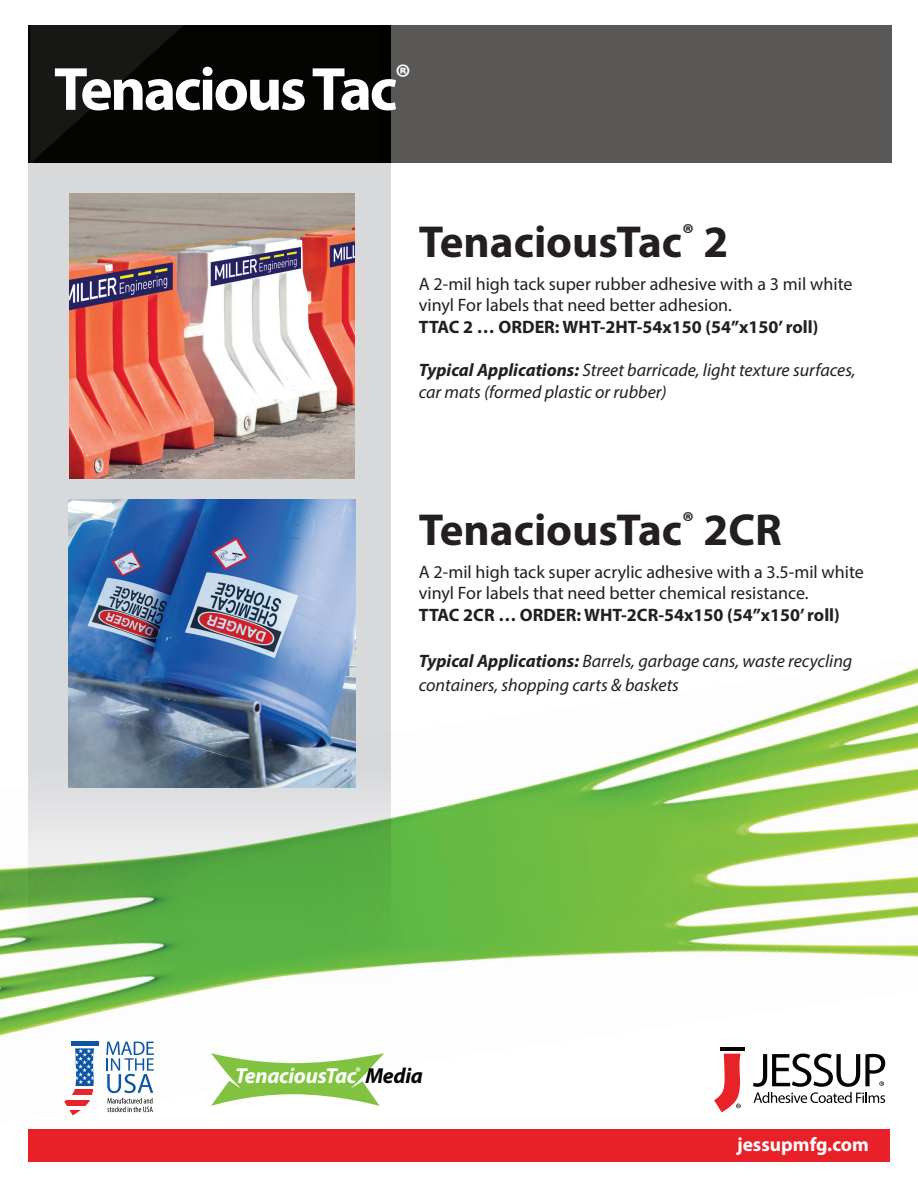
<style>
.page{position:relative;width:918px;height:1188px;background:#fff}
.page>*{position:absolute;margin:0;border:0;box-sizing:border-box;transform-origin:0 0}
.t1{font:700 61.5px "Myriad Pro";letter-spacing:-.04em;color:#fff}
.t2{font:700 45px "Myriad Pro";color:#231f20}
.t3{font:italic 700 21.75px "Myriad Pro";letter-spacing:-.015em;color:#fff}
.t4{font:700 19.5px "Myriad Pro";color:#fff}
.t5{font:18px/21.6px "Myriad Pro";color:#231f20}
.t6{font:italic 18px/21.6px "Myriad Pro";color:#231f20}
.t7{font:700 18px "Myriad Pro";color:#231f20}
.s1{font-weight:700}
.s2{color:#040503}
</style>
<div class="page">
<div style="left:29px;top:162px;width:362px;height:827px;background:#d8d9db"></div>
<img style="left:0;top:657px;width:918px;height:459px">
<div style="left:29px;top:25px;width:362px;height:138px;background:#040503"></div>
<svg style="left:30px;top:25px;width:154px;height:138px"></svg>
<div style="left:381px;top:25px;width:511px;height:137px;background:#5a5757"></div>
<img style="left:69px;top:193px;width:286px;height:286px">
<img style="left:68px;top:500px;width:287px;height:287px">
<svg style="left:211px;top:1053px;width:173px;height:53px"></svg>
<div style="left:71px;top:1048px;width:23px;height:37px;background:#fdfdfd"></div>
<svg style="left:75px;top:1049px;width:19px;height:35px"></svg>
<svg style="left:64px;top:1090px;width:30px;height:5px"></svg>
<svg style="left:64px;top:1100px;width:30px;height:5px"></svg>
<svg style="left:64px;top:1110px;width:30px;height:5px"></svg>
<hr style="left:71px;top:1042px;width:28px;height:4px;background:#0e55a4">
<svg style="left:106px;top:1042px;width:48px;height:70px"></svg>
<hr style="left:720px;top:1048px;width:24px;height:3px;background:#040503">
<svg style="left:714px;top:1054px;width:27px;height:58px"></svg>
<svg style="left:753px;top:1054px;width:132px;height:49px"></svg>
<div style="left:28px;top:1129px;width:862px;height:33px;background:#ea2029"></div>
<h1 class="t1" style="left:54px;top:49px;width:359px">Tenacious Tac<sup>®</sup></h1>
<h2 class="t2" style="left:419px;top:212px;width:311px">TenaciousTac<sup>®</sup> 2</h2>
<p class="t5" style="left:419px;top:273px;width:435px">A 2-mil high tack super rubber adhesive with a 3 mil white vinyl For labels that need better adhesion.</p>
<p class="t7" style="left:419px;top:315px;width:401px">TTAC 2 … ORDER: WHT-2HT-54x150 (54”x150’ roll)</p>
<p class="t6" style="left:419px;top:359px;width:438px"><span class="s1">Typical Applications:</span> Street barricade, light texture surfaces, car mats (formed plastic or rubber)</p>
<h2 class="t2" style="left:419px;top:500px;width:364px">TenaciousTac<sup>®</sup> 2CR</h2>
<p class="t5" style="left:419px;top:561px;width:447px">A 2-mil high tack super acrylic adhesive with a 3.5-mil white vinyl For labels that need better chemical resistance.</p>
<p class="t7" style="left:419px;top:603px;width:423px">TTAC 2CR … ORDER: WHT-2CR-54x150 (54”x150’ roll)</p>
<p class="t6" style="left:419px;top:648px;width:435px;line-height:24px"><span class="s1">Typical Applications:</span> Barrels, garbage cans, waste recycling containers, shopping carts &amp; baskets</p>
<p class="t3" style="left:235px;top:1062px;width:189px">TenaciousTac<sup>®</sup> <span class="s2">Media</span></p>
<p class="t4" style="left:737px;top:1132px;width:133px">jessupmfg.com</p>
</div>
